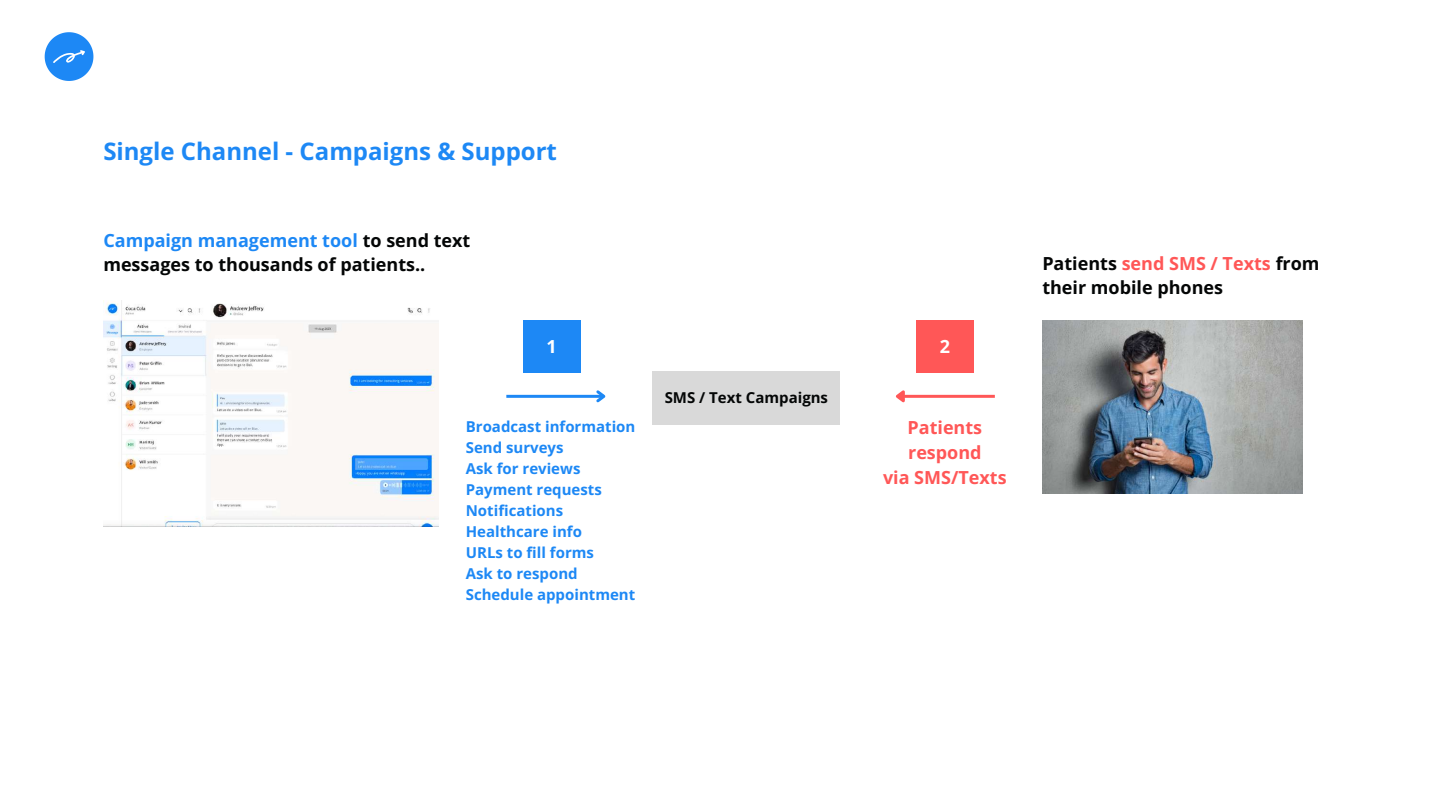
<style>
.page{position:relative;width:1440px;height:810px;background:#fff}
.page>*{position:absolute;margin:0;border:0;box-sizing:border-box;transform-origin:0 0}
.t1{font:700 24px "Open Sans";color:#1d88f5}
.t2{font:700 18px/24.8px "Open Sans";color:#040606}
.t3{font:700 18px/24.8px "Open Sans";color:#ff5757;text-align:center}
.t4{font:700 18px "Open Sans";color:#fff}
.t5{font:700 15px/21px "Open Sans";color:#1d88f5}
.t6{font:700 15px "Open Sans";color:#040606}
.s1{color:#1d88f5}
.s2{color:#ff5757}
</style>
<div class="page">
<svg style="left:45px;top:32px;width:48px;height:49px"></svg>
<div style="left:653px;top:371px;width:187px;height:54px;background:#d9d9d9"></div>
<img style="left:103px;top:301px;width:336px;height:225px">
<hr style="left:506px;top:395px;width:98px;height:3px;background:#1d88f5">
<svg style="left:594px;top:390px;width:12px;height:13px"></svg>
<hr style="left:904px;top:395px;width:91px;height:3px;background:#ff5757">
<svg style="left:896px;top:390px;width:12px;height:13px"></svg>
<div style="left:916px;top:320px;width:58px;height:53px;background:#ff5757"></div>
<div style="left:523px;top:320px;width:57px;height:53px;background:#1d88f5"></div>
<img style="left:1042px;top:320px;width:261px;height:173px">
<h1 class="t1" style="left:103px;top:134px;width:455px">Single Channel - Campaigns &amp; Support</h1>
<p class="t2" style="left:103px;top:227px;width:369px"><span class="s1">Campaign management tool</span> to send text messages to thousands of patients..</p>
<p class="t4" style="left:547px;top:334px;width:12px">1</p>
<p class="t4" style="left:940px;top:334px;width:12px">2</p>
<p class="t6" style="left:665px;top:387px;width:165px">SMS / Text Campaigns</p>
<p class="t5" style="left:466px;top:415px;width:171px">Broadcast information<br>Send surveys<br>Ask for reviews<br>Payment requests<br>Notifications<br>Healthcare info<br>URLs to fill forms<br>Ask to respond<br>Schedule appointment</p>
<p class="t3" style="left:883px;top:415px;width:125px">Patients respond<br>via SMS/Texts</p>
<p class="t2" style="left:1042px;top:250px;width:279px">Patients <span class="s2">send SMS / Texts</span> from their mobile phones</p>
</div>
